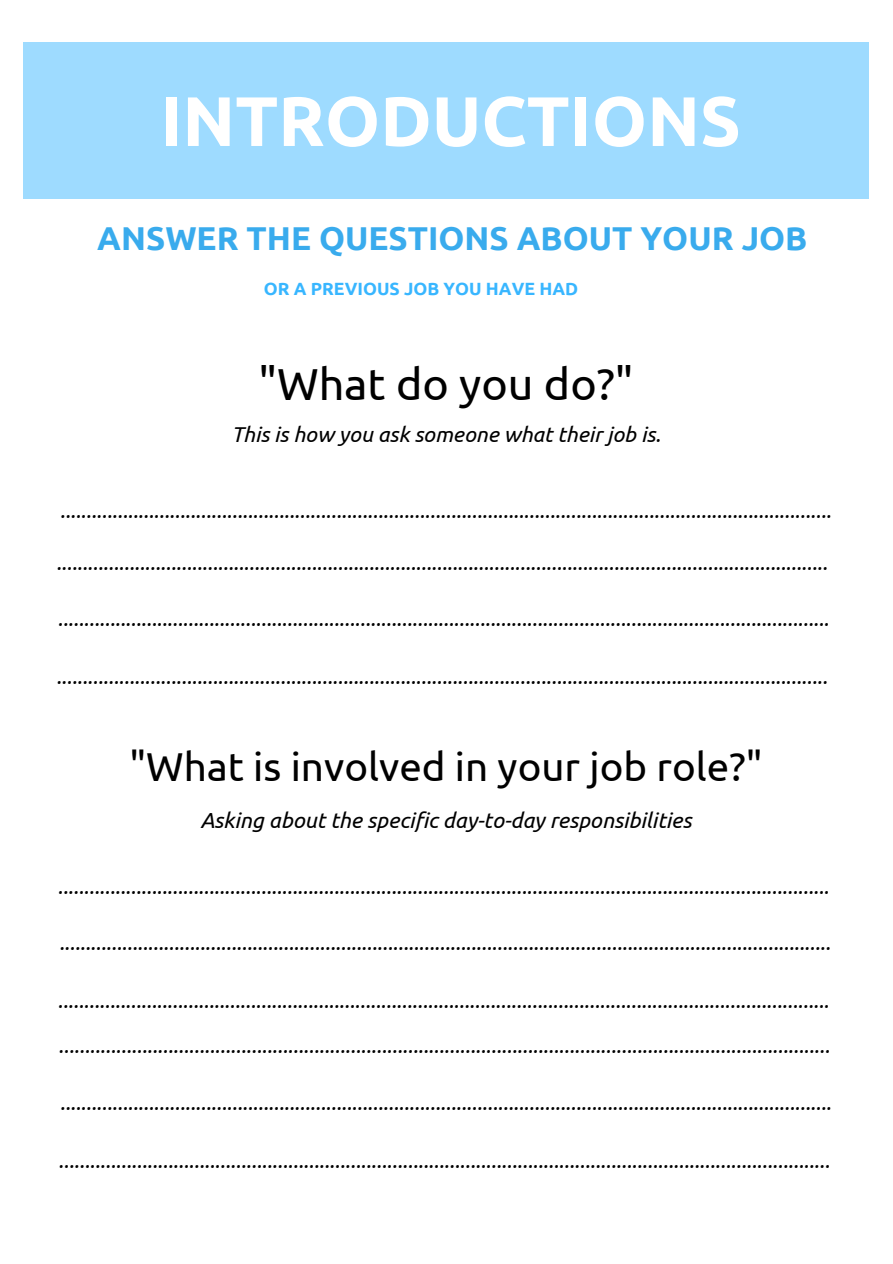
<style>
.page{position:relative;width:893px;height:1264px;background:#fff}
.page>*{position:absolute;margin:0;border:0;box-sizing:border-box;transform-origin:0 0}
.t1{font:700 70.05px "Ubuntu";color:#fff}
.t2{font:44.85px "Ubuntu";color:#000}
.t3{font:40.35px "Ubuntu";color:#000}
.t4{font:700 33px "Ubuntu";color:#39abed}
.t5{font:italic 21.75px "Ubuntu";color:#000}
.t6{font:italic 21.45px "Ubuntu";color:#000}
.t7{font:italic 21.15px/45.2px "Ubuntu";color:#000}
.t8{font:700 17.7px "Ubuntu";color:#38b6ff}
</style>
<div class="page">
<div style="left:23px;top:42px;width:845px;height:156px;background:#9edbff"></div>
<h1 class="t1" style="left:160px;top:81px;width:582px">INTRODUCTIONS</h1>
<h3 class="t4" style="left:97px;top:219px;width:711px">ANSWER THE QUESTIONS ABOUT YOUR JOB</h3>
<p class="t8" style="left:264px;top:278px;width:316px">OR A PREVIOUS JOB YOU HAVE HAD</p>
<h2 class="t2" style="left:258px;top:358px;width:377px">"What do you do?"</h2>
<p class="t6" style="left:231px;top:422px;width:430px">This is how you ask someone what their job is.</p>
<p class="t7" style="left:60px;top:487px;width:772px">....................................................................................................................................................</p>
<p class="t7" style="left:56px;top:539px;width:772px">....................................................................................................................................................</p>
<p class="t7" style="left:58px;top:595px;width:772px">....................................................................................................................................................</p>
<p class="t7" style="left:56px;top:654px;width:772px">....................................................................................................................................................</p>
<h3 class="t3" style="left:129px;top:743px;width:634px">"What is involved in your job role?"</h3>
<p class="t5" style="left:200px;top:808px;width:492px">Asking about the specific day-to-day responsibilities</p>
<p class="t7" style="left:58px;top:863px;width:772px">....................................................................................................................................................</p>
<p class="t7" style="left:59px;top:919px;width:772px">....................................................................................................................................................</p>
<p class="t7" style="left:58px;top:977px;width:773px">.................................................................................................................................................... ....................................................................................................................................................</p>
<p class="t7" style="left:60px;top:1079px;width:772px">....................................................................................................................................................</p>
<p class="t7" style="left:59px;top:1137px;width:772px">....................................................................................................................................................</p>
</div>
